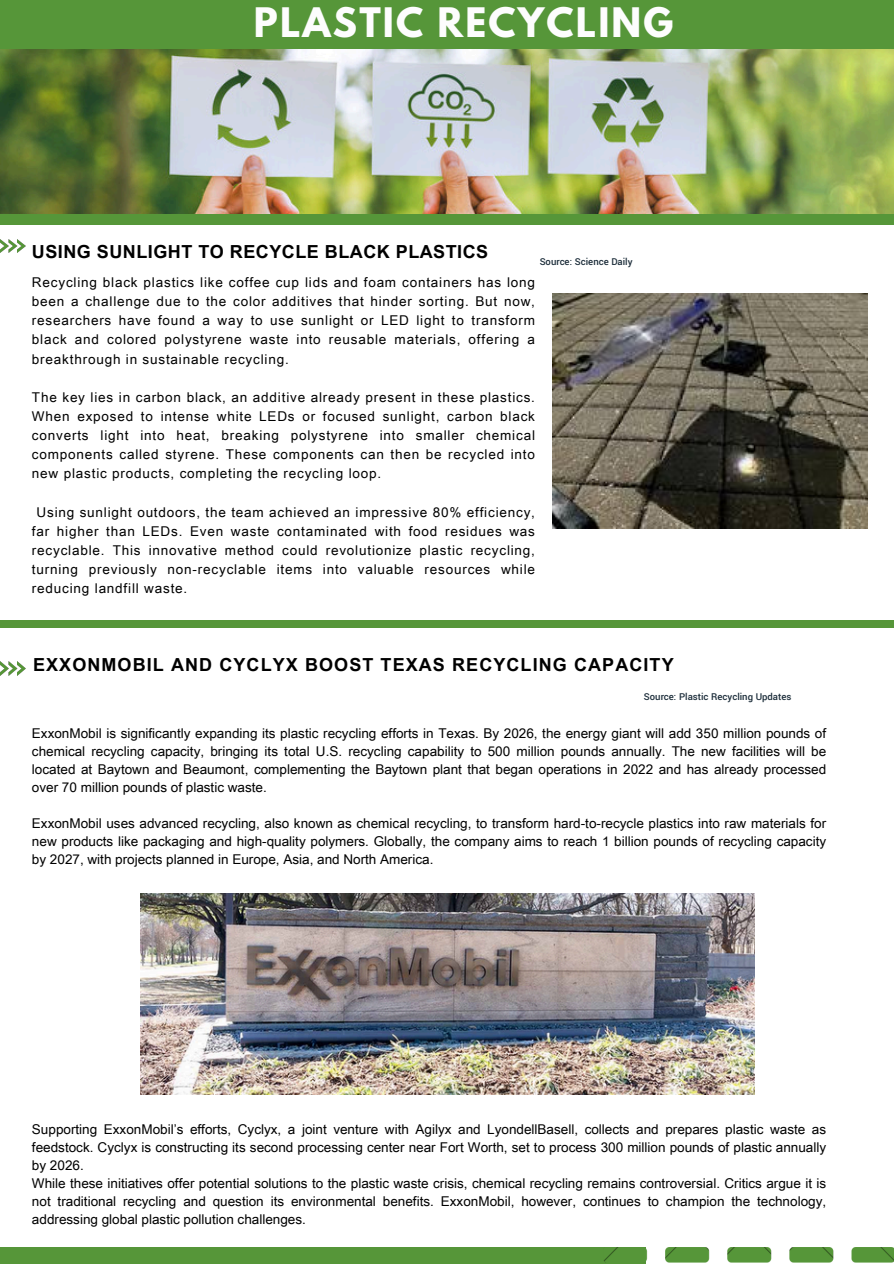
<style>
.page{position:relative;width:894px;height:1264px;background:#fff}
.page>*{position:absolute;margin:0;border:0;box-sizing:border-box;transform-origin:0 0}
.t1{font:700 36px "League Spartan";letter-spacing:.06em;color:#fdfdfd}
.t2{font:700 18px "Arial Unicode MS";letter-spacing:.06em;color:#000}
.t3{font:700 18px "Arial Unicode MS";letter-spacing:.03em;color:#000}
.t4{font:13.5px/19.2px "Arial Unicode MS";color:#000;text-align:justify}
.t5{font:500 10.5px "Yantramanav";color:#1c2d3a}
</style>
<div class="page">
<img style="left:0;top:239px;width:26px;height:13px">
<div style="left:0;top:0;width:893px;height:50px;background:#569639"></div>
<div style="left:0;top:1247px;width:646px;height:16px;background:#569639"></div>
<div style="left:0;top:210px;width:893px;height:15px;background:#569639"></div>
<img style="left:603px;top:1247px;width:290px;height:16px">
<img style="left:0;top:50px;width:893px;height:163px">
<div style="left:0;top:619px;width:893px;height:8px;background:#569639"></div>
<img style="left:0;top:661px;width:26px;height:14px">
<img style="left:552px;top:293px;width:314px;height:236px">
<img style="left:141px;top:893px;width:613px;height:201px">
<h3 class="t1" style="left:254px;top:5px;width:421px">PLASTIC RECYCLING</h3>
<h2 class="t3" style="left:32px;top:239px;width:457px">USING SUNLIGHT TO RECYCLE BLACK PLASTICS</h2>
<p class="t5" style="left:539px;top:255px;width:94px">Source: Science Daily</p>
<h1 class="t4" style="left:32px;top:272px;width:504px">Recycling black plastics like coffee cup lids and foam containers has long been a challenge due to the color additives that hinder sorting. But now, researchers have found a way to use sunlight or LED light to transform black and colored polystyrene waste into reusable materials, offering a breakthrough in sustainable recycling.</h1>
<p class="t4" style="left:32px;top:387px;width:504px">The key lies in carbon black, an additive already present in these plastics.<br>When exposed to intense white LEDs or focused sunlight, carbon black converts light into heat, breaking polystyrene into smaller chemical components called styrene. These components can then be recycled into new plastic products, completing the recycling loop.</p>
<p class="t4" style="left:32px;top:501px;width:504px;text-indent:5px">Using sunlight outdoors, the team achieved an impressive 80% efficiency, far higher than LEDs. Even waste contaminated with food residues was recyclable. This innovative method could revolutionize plastic recycling, turning previously non-recyclable items into valuable resources while reducing landfill waste.</p>
<h2 class="t2" style="left:33px;top:652px;width:642px">EXXONMOBIL AND CYCLYX BOOST TEXAS RECYCLING CAPACITY</h2>
<h3 class="t5" style="left:643px;top:690px;width:149px">Source: Plastic Recycling Updates</h3>
<h3 class="t4" style="left:32px;top:723px;width:795px;line-height:18px">ExxonMobil is significantly expanding its plastic recycling efforts in Texas. By 2026, the energy giant will add 350 million pounds of chemical recycling capacity, bringing its total U.S. recycling capability to 500 million pounds annually. The new facilities will be located at Baytown and Beaumont, complementing the Baytown plant that began operations in 2022 and has already processed over 70 million pounds of plastic waste.</h3>
<p class="t4" style="left:32px;top:813px;width:795px;line-height:18px">ExxonMobil uses advanced recycling, also known as chemical recycling, to transform hard-to-recycle plastics into raw materials for new products like packaging and high-quality polymers. Globally, the company aims to reach 1 billion pounds of recycling capacity by 2027, with projects planned in Europe, Asia, and North America.</p>
<p class="t4" style="left:32px;top:1119px;width:795px;line-height:18px;text-align:left">Supporting ExxonMobil’s efforts, Cyclyx, a joint venture with Agilyx and LyondellBasell, collects and prepares plastic waste as feedstock. Cyclyx is constructing its second processing center near Fort Worth, set to process 300 million pounds of plastic annually by 2026.<br>While these initiatives offer potential solutions to the plastic waste crisis, chemical recycling remains controversial. Critics argue it is not traditional recycling and question its environmental benefits. ExxonMobil, however, continues to champion the technology, addressing global plastic pollution challenges.</p>
</div>
